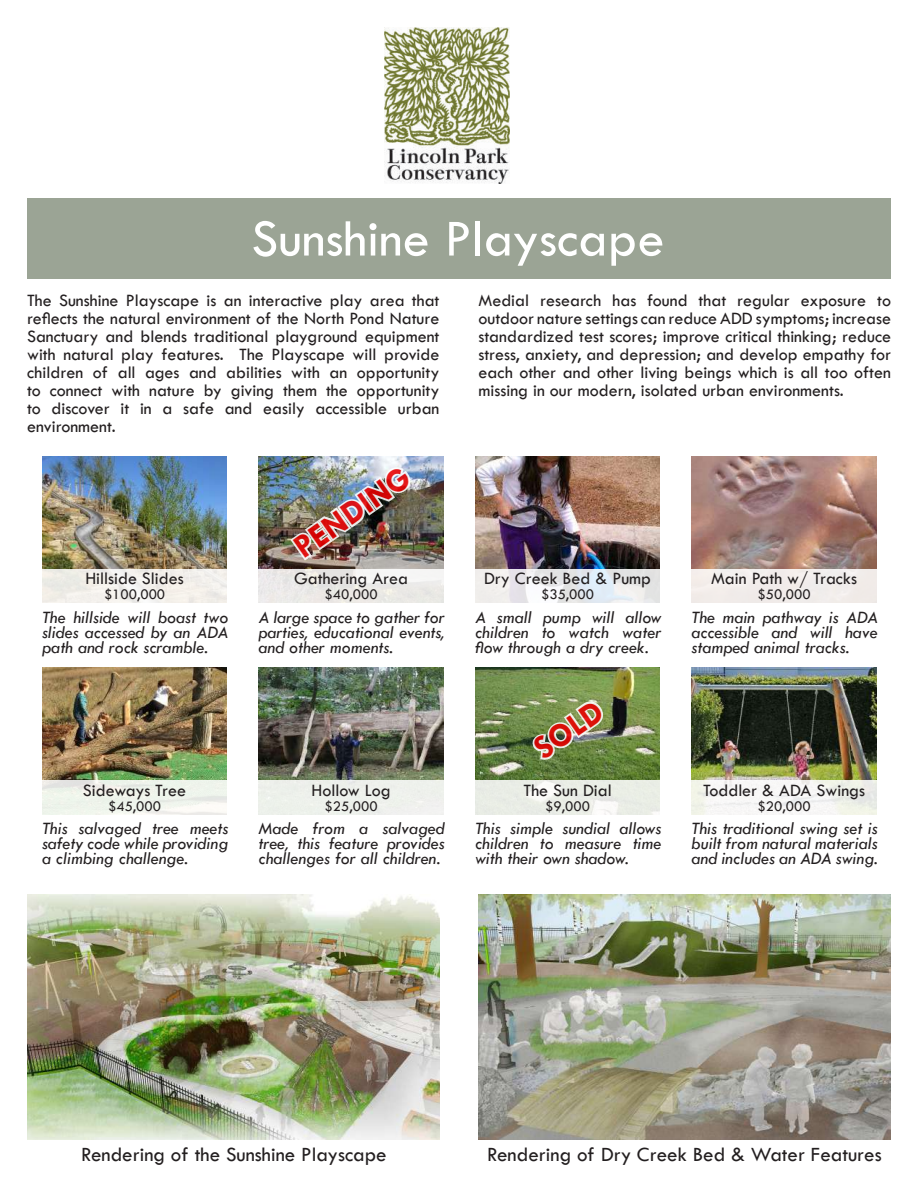
<style>
.page{position:relative;width:918px;height:1188px;background:#fff}
.page>*{position:absolute;margin:0;border:0;box-sizing:border-box;transform-origin:0 0}
.t1{font:54px "Tw Cen";color:#fff}
.t2{font:700 33.75px "Tw Cen";color:#e90000}
.t3{font:21px "Tw Cen";color:#231f20}
.t4{font:18px/18px "Tw Cen";color:#231f20;text-align:justify}
.t5{font:italic 18px/15px "Tw Cen";color:#231f20;text-align:justify}
.t6{font:15px "Tw Cen";color:#231f20}
</style>
<div class="page">
<img style="left:478px;top:894px;width:413px;height:245px">
<img style="left:27px;top:894px;width:413px;height:245px">
<img style="left:42px;top:456px;width:185px;height:113px">
<div style="left:42px;top:569px;width:186px;height:35px;background:#f3f0eb"></div>
<img style="left:42px;top:668px;width:185px;height:112px">
<div style="left:42px;top:780px;width:186px;height:36px;background:linear-gradient(to bottom,#ebefe7,#f3f6ef)"></div>
<img style="left:259px;top:456px;width:184px;height:113px">
<div style="left:258px;top:569px;width:187px;height:35px;background:linear-gradient(to right,#e9e7e6,#efeeeb)"></div>
<img style="left:259px;top:668px;width:184px;height:112px">
<div style="left:258px;top:780px;width:187px;height:36px;background:#eef1ec"></div>
<img style="left:475px;top:456px;width:185px;height:113px">
<svg style="left:475px;top:569px;width:185px;height:34px"></svg>
<img style="left:475px;top:668px;width:185px;height:112px">
<svg style="left:475px;top:780px;width:185px;height:35px;background:#ebeee7"></svg>
<img style="left:692px;top:456px;width:184px;height:113px">
<div style="left:692px;top:569px;width:186px;height:35px;background:#f1eceb"></div>
<img style="left:692px;top:668px;width:184px;height:112px">
<svg style="left:692px;top:780px;width:185px;height:35px;fill:#f6f5f4"></svg>
<div style="left:27px;top:198px;width:864px;height:81px;background:#9ba495"></div>
<img style="left:384px;top:27px;width:126px;height:156px">
<img style="left:530px;top:699px;width:76px;height:62px">
<img style="left:288px;top:466px;width:125px;height:97px">
<h1 class="t1" style="left:251px;top:206px;width:415px">Sunshine Playscape</h1>
<p class="t4" style="left:27px;top:292px;width:414px">The Sunshine Playscape is an interactive play area that reflects the natural environment of the North Pond Nature Sanctuary and blends traditional playground equipment with natural play features. The Playscape will provide children of all ages and abilities with an opportunity to connect with nature by giving them the opportunity to discover it in a safe and easily accessible urban environment.</p>
<p class="t4" style="left:85px;top:570px;width:100px">Hillside Slides</p>
<p class="t6" style="left:104px;top:586px;width:63px">$100,000</p>
<p class="t5" style="left:42px;top:609px;width:188px">The hillside will boast two slides accessed by an ADA path and rock scramble.</p>
<h2 class="t2" style="left:286px;top:534px;width:135px;rotate:-35deg">PENDING</h2>
<p class="t4" style="left:294px;top:570px;width:116px">Gathering Area</p>
<p class="t6" style="left:325px;top:586px;width:54px">$40,000</p>
<p class="t5" style="left:258px;top:609px;width:188px">A large space to gather for parties, educational events, and other moments.</p>
<p class="t4" style="left:83px;top:781px;width:105px">Sideways Tree</p>
<p class="t6" style="left:108px;top:797px;width:54px">$45,000</p>
<p class="t5" style="left:42px;top:821px;width:188px">This salvaged tree meets safety code while providing a climbing challenge.</p>
<p class="t4" style="left:312px;top:781px;width:81px">Hollow Log</p>
<p class="t6" style="left:325px;top:797px;width:54px">$25,000</p>
<p class="t5" style="left:258px;top:821px;width:188px">Made from a salvaged tree, this feature provides challenges for all children.</p>
<p class="t4" style="left:478px;top:292px;width:414px">Medial research has found that regular exposure to outdoor nature settings can reduce ADD symptoms; increase standardized test scores; improve critical thinking; reduce stress, anxiety, and depression; and develop empathy for each other and other living beings which is all too often missing in our modern, isolated urban environments.</p>
<p class="t4" style="left:484px;top:570px;width:169px">Dry Creek Bed &amp; Pump</p>
<p class="t6" style="left:541px;top:586px;width:54px">$35,000</p>
<p class="t5" style="left:475px;top:609px;width:188px">A small pump will allow children to watch water flow through a dry creek.</p>
<h2 class="t2" style="left:526px;top:735px;width:78px;rotate:-35deg">SOLD</h2>
<p class="t4" style="left:524px;top:781px;width:90px">The Sun Dial</p>
<p class="t6" style="left:545px;top:797px;width:46px">$9,000</p>
<p class="t5" style="left:475px;top:821px;width:188px">This simple sundial allows children to measure time with their own shadow.</p>
<p class="t4" style="left:711px;top:570px;width:148px">Main Path w/ Tracks</p>
<p class="t6" style="left:758px;top:586px;width:54px">$50,000</p>
<p class="t5" style="left:692px;top:609px;width:188px">The main pathway is ADA accessible and will have stamped animal tracks.</p>
<p class="t4" style="left:703px;top:781px;width:164px">Toddler &amp; ADA Swings</p>
<p class="t6" style="left:758px;top:797px;width:54px">$20,000</p>
<p class="t5" style="left:692px;top:821px;width:188px">This traditional swing set is built from natural materials and includes an ADA swing.</p>
<p class="t3" style="left:81px;top:1142px;width:307px">Rendering of the Sunshine Playscape</p>
<p class="t3" style="left:487px;top:1142px;width:396px">Rendering of Dry Creek Bed &amp; Water Features</p>
</div>
